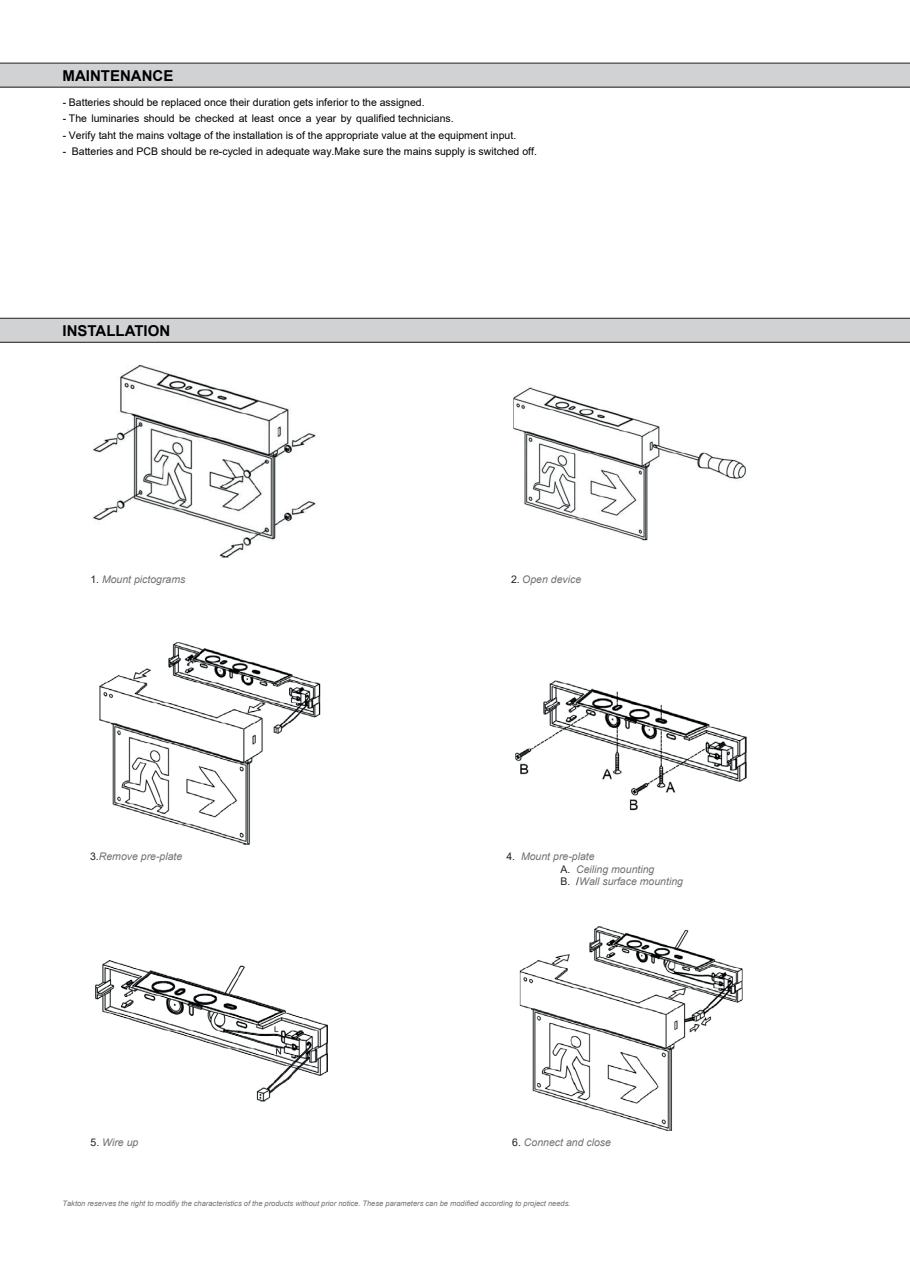
<style>
.page{position:relative;width:910px;height:1280px;background:#fff}
.page>*{position:absolute;margin:0;border:0;box-sizing:border-box;transform-origin:0 0}
.t1{font:700 15px "Arial";color:#000}
.t2{font:10.5px "Arial";color:#000}
.t3{font:italic 10.5px/12.6px "Arial";color:#717074}
.t4{font:italic 7.5px "Arial";color:#717074}
.s1{font-style:normal;color:#231f20}
</style>
<div class="page">
<svg style="left:0;top:63px;width:910px;height:24px;background:#c9cacc"></svg>
<svg style="left:0;top:318px;width:910px;height:25px;background:#c4c5c7"></svg>
<img style="left:93px;top:366px;width:223px;height:192px">
<img style="left:513px;top:387px;width:233px;height:154px">
<img style="left:99px;top:642px;width:222px;height:203px">
<img style="left:515px;top:680px;width:232px;height:131px">
<img style="left:95px;top:960px;width:233px;height:142px">
<img style="left:519px;top:926px;width:224px;height:205px">
<h1 class="t1" style="left:63px;top:65px;width:112px">MAINTENANCE</h1>
<p class="t2" style="left:63px;top:95px;width:363px">- Batteries should be replaced once their duration gets inferior to the assigned.</p>
<p class="t2" style="left:63px;top:111px;width:392px">- The luminaries should be checked at least once a year by qualified technicians.</p>
<p class="t2" style="left:63px;top:128px;width:455px">- Verify taht the mains voltage of the installation is of the appropriate value at the equipment input.</p>
<p class="t2" style="left:63px;top:144px;width:476px">- Batteries and PCB should be re-cycled in adequate way.Make sure the mains supply is switched off.</p>
<h1 class="t1" style="left:63px;top:320px;width:109px">INSTALLATION</h1>
<p class="t3" style="left:90px;top:573px;width:97px"><span class="s1">1.</span> Mount pictograms</p>
<p class="t3" style="left:511px;top:573px;width:72px"><span class="s1">2.</span> Open device</p>
<p class="t3" style="left:90px;top:850px;width:94px"><span class="s1">3.</span>Remove pre-plate</p>
<p class="t3" style="left:560px;top:850px;width:124px;text-indent:-54px"><span class="s1">4.</span> Mount pre-plate<br><span class="s1">A.</span> Ceiling mounting<br><span class="s1">B. /</span>Wall surface mounting</p>
<p class="t3" style="left:91px;top:1136px;width:49px"><span class="s1">5.</span> Wire up</p>
<p class="t3" style="left:512px;top:1136px;width:100px"><span class="s1">6.</span> Connect and close</p>
<p class="t4" style="left:63px;top:1198px;width:510px">Takton reserves the right to modifiy the characteristics of the products without prior notice. These parameters can be modified according to project needs.</p>
</div>
